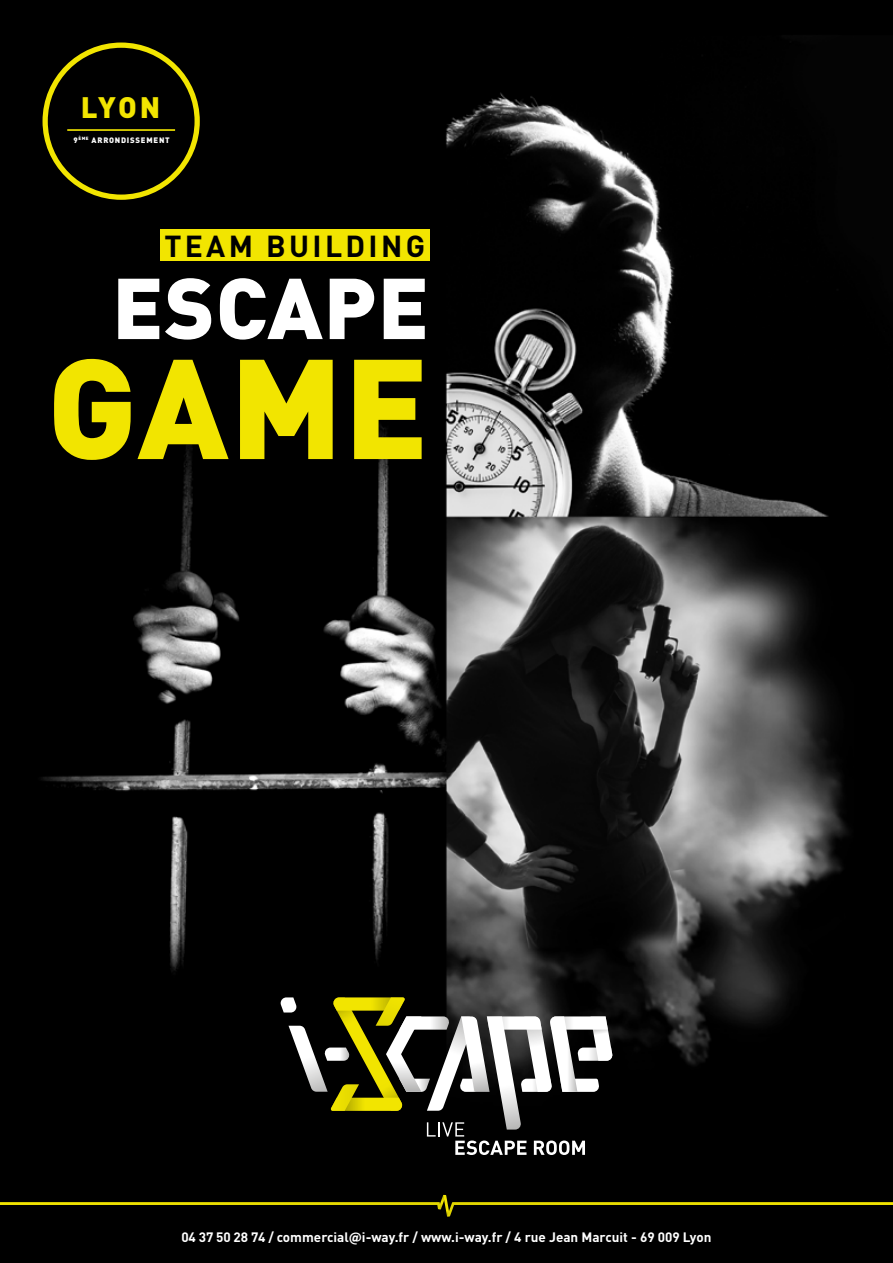
<style>
.page{position:relative;width:893px;height:1263px;background:#fff}
.page>*{position:absolute;margin:0;border:0;box-sizing:border-box;transform-origin:0 0}
.t1{font:900 139.5px "DIN Pro";color:#f2e500}
.t2{font:900 84.75px "DIN Pro";letter-spacing:.01em;color:#fff}
.t3{font:700 30px "DIN Pro";letter-spacing:.11em;color:#000}
.t4{font:900 29.25px "DIN Pro";color:#f2e500}
.t5{font:700 13.5px "DIN Pro";color:#fff}
.t6{font:900 7.8px "DIN Pro";letter-spacing:.1em;color:#fff}
</style>
<div class="page">
<img style="left:0;top:0;width:893px;height:1263px">
<svg style="left:0;top:1195px;width:893px;height:21px;background:#201f00"></svg>
<div style="left:160px;top:229px;width:270px;height:32px;background:#f2e500"></div>
<svg style="left:281px;top:997px;width:332px;height:158px"></svg>
<svg style="left:43px;top:43px;width:157px;height:157px;background:#181700"></svg>
<hr style="left:67px;top:129px;width:108px;height:2px;background:#f2e500">
<h3 class="t4" style="left:81px;top:82px;width:81px">LYON</h3>
<p class="t6" style="left:73px;top:133px;width:98px">9<sup>ÈME</sup> ARRONDISSEMENT</p>
<h3 class="t3" style="left:164px;top:221px;width:262px">TEAM BUILDING</h3>
<h2 class="t2" style="left:112px;top:236px;width:318px">ESCAPE</h2>
<h1 class="t1" style="left:47px;top:289px;width:383px">GAME</h1>
<p class="t5" style="left:181px;top:1225px;width:532px">04 37 50 28 74 / commercial@i-way.fr / www.i-way.fr / 4 rue Jean Marcuit - 69 009 Lyon</p>
</div>
